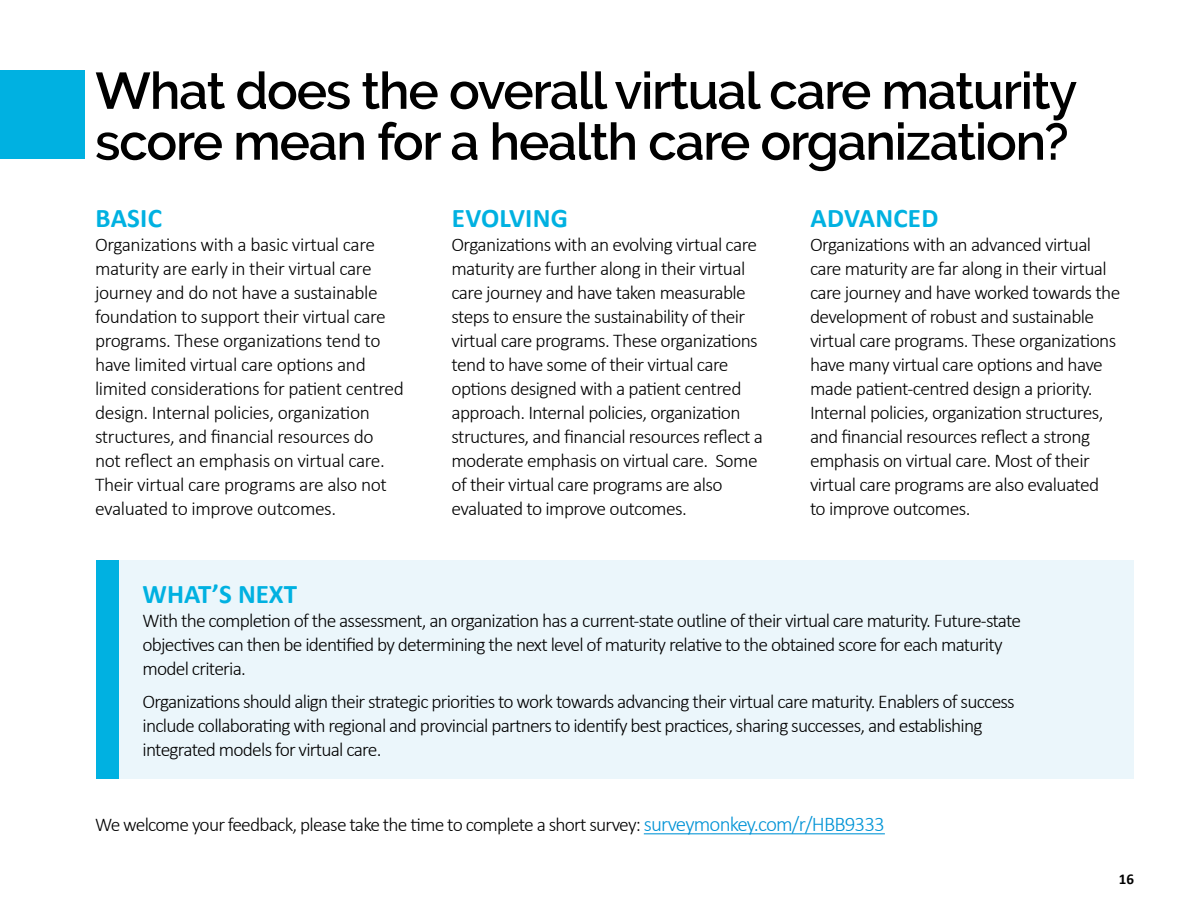
<style>
.page{position:relative;width:1188px;height:918px;background:#fff}
.page>*{position:absolute;margin:0;border:0;box-sizing:border-box;transform-origin:0 0}
.t1{font:600 51.3px/50.8px "Raleway";letter-spacing:-.025em;color:#000}
.t2{font:700 27px "Calibri";letter-spacing:.01em;color:#00b1e1}
.t3{font:300 19.5px/24px "Calibri";letter-spacing:-.03em;color:#000}
.t4{font:700 15px "Calibri";color:#000}
.s1{font-size:21px;color:#0093d6}
</style>
<div class="page">
<div style="left:104px;top:561px;width:1030px;height:218px;background:#ebf6fb"></div>
<div style="left:96px;top:561px;width:23px;height:218px;background:#00b1e1"></div>
<div style="left:0;top:70px;width:84px;height:89px;background:#00b1e1"></div>
<hr style="left:644px;top:833px;width:241px;height:1px;background:#0093d6">
<p class="t1" style="left:95px;top:65px;width:984px">What does the overall virtual care maturity score mean for a health care organization?</p>
<p class="t2" style="left:96px;top:200px;width:68px">BASIC</p>
<p class="t3" style="left:95px;top:231px;width:310px">Organizations with a basic virtual care maturity are early in their virtual care journey and do not have a sustainable foundation to support their virtual care programs. These organizations tend to have limited virtual care options and limited considerations for patient centred design. Internal policies, organization structures, and financial resources do not reflect an emphasis on virtual care.<br>Their virtual care programs are also not evaluated to improve outcomes.</p>
<p class="t2" style="left:452px;top:200px;width:118px">EVOLVING</p>
<p class="t3" style="left:451px;top:231px;width:313px">Organizations with an evolving virtual care maturity are further along in their virtual care journey and have taken measurable steps to ensure the sustainability of their virtual care programs. These organizations tend to have some of their virtual care options designed with a patient centred approach. Internal policies, organization structures, and financial resources reflect a moderate emphasis on virtual care. Some of their virtual care programs are also evaluated to improve outcomes.</p>
<p class="t2" style="left:811px;top:200px;width:129px">ADVANCED</p>
<p class="t3" style="left:810px;top:231px;width:312px">Organizations with an advanced virtual care maturity are far along in their virtual care journey and have worked towards the development of robust and sustainable virtual care programs. These organizations have many virtual care options and have made patient-centred design a priority.<br>Internal policies, organization structures, and financial resources reflect a strong emphasis on virtual care. Most of their virtual care programs are also evaluated<br>to improve outcomes.</p>
<p class="t2" style="left:143px;top:577px;width:156px">WHAT’S NEXT</p>
<p class="t3" style="left:143px;top:608px;width:880px">With the completion of the assessment, an organization has a current-state outline of their virtual care maturity. Future-state objectives can then be identified by determining the next level of maturity relative to the obtained score for each maturity model criteria.</p>
<p class="t3" style="left:143px;top:689px;width:874px">Organizations should align their strategic priorities to work towards advancing their virtual care maturity. Enablers of success include collaborating with regional and provincial partners to identify best practices, sharing successes, and establishing integrated models for virtual care.</p>
<p class="t3" style="left:95px;top:812px;width:791px">We welcome your feedback, please take the time to complete a short survey: <span class="s1">surveymonkey.com/r/HBB9333</span></p>
<p class="t4" style="left:1119px;top:869px;width:17px">16</p>
</div>
